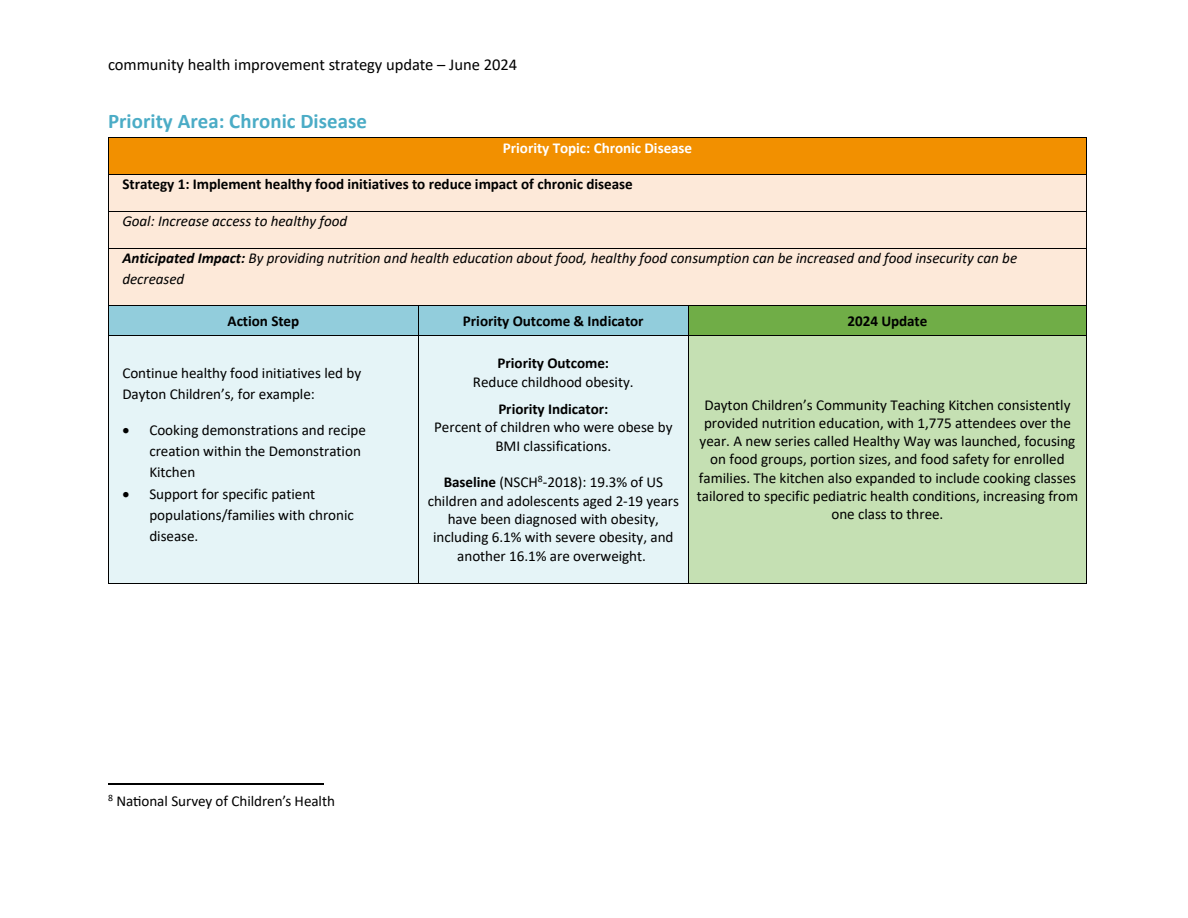
<style>
.page{position:relative;width:1188px;height:918px;background:#fff}
.page>*{position:absolute;margin:0;border:0;box-sizing:border-box;transform-origin:0 0}
.t1{font:700 20.85px "Calibri";color:#4bacc6}
.t2{font:16.5px "Calibri";color:#000}
.t3{font:15.15px/18.3px "Calibri";letter-spacing:-.005em;color:#000}
.t4{font:italic 15.15px/20.9px "Calibri";letter-spacing:-.005em;color:#000}
.t5{font:700 15.15px "Calibri";letter-spacing:-.005em;color:#000}
.t6{font:700 15.15px "Calibri";letter-spacing:-.005em;color:#fff}
.s1{font-weight:700}
</style>
<div class="page">
<div style="left:112px;top:138px;width:972px;height:36px;background:#f29000"></div>
<hr style="left:109px;top:138px;width:977px;height:1px;background:#000">
<hr style="left:108px;top:138px;width:1px;height:36px;background:#000">
<hr style="left:1086px;top:138px;width:1px;height:36px;background:#000">
<div style="left:112px;top:175px;width:972px;height:36px;background:#fde9d9"></div>
<hr style="left:109px;top:174px;width:977px;height:1px;background:#000">
<hr style="left:108px;top:175px;width:1px;height:36px;background:#000">
<hr style="left:1086px;top:175px;width:1px;height:36px;background:#000">
<div style="left:112px;top:212px;width:972px;height:36px;background:#fde9d9"></div>
<hr style="left:109px;top:211px;width:977px;height:1px;background:#000">
<hr style="left:108px;top:212px;width:1px;height:36px;background:#000">
<hr style="left:1086px;top:212px;width:1px;height:36px;background:#000">
<div style="left:112px;top:249px;width:972px;height:21px;background:#fde9d9"></div>
<div style="left:112px;top:270px;width:972px;height:36px;background:#fde9d9"></div>
<hr style="left:109px;top:248px;width:977px;height:1px;background:#000">
<hr style="left:108px;top:249px;width:1px;height:57px;background:#000">
<hr style="left:1086px;top:249px;width:1px;height:57px;background:#000">
<div style="left:109px;top:306px;width:309px;height:29px;background:#92cddc"></div>
<div style="left:419px;top:306px;width:269px;height:29px;background:#92cddc"></div>
<div style="left:689px;top:306px;width:397px;height:29px;background:#70ad47"></div>
<hr style="left:109px;top:306px;width:309px;height:1px;background:#000">
<hr style="left:419px;top:306px;width:269px;height:1px;background:#000">
<hr style="left:689px;top:306px;width:397px;height:1px;background:#000">
<div style="left:109px;top:336px;width:309px;height:247px;background:#e5f4f7"></div>
<div style="left:419px;top:336px;width:269px;height:247px;background:#e5f4f7"></div>
<div style="left:689px;top:336px;width:397px;height:247px;background:#c5e0b3"></div>
<svg style="left:108px;top:306px;width:1px;height:30px"></svg>
<hr style="left:109px;top:335px;width:309px;height:1px;background:#000">
<svg style="left:418px;top:306px;width:1px;height:30px"></svg>
<hr style="left:419px;top:335px;width:269px;height:1px;background:#000">
<svg style="left:688px;top:306px;width:1px;height:30px"></svg>
<hr style="left:689px;top:335px;width:397px;height:1px;background:#000">
<svg style="left:1086px;top:306px;width:1px;height:30px"></svg>
<hr style="left:108px;top:336px;width:1px;height:247px;background:#000">
<hr style="left:109px;top:583px;width:309px;height:1px;background:#000">
<hr style="left:418px;top:336px;width:1px;height:247px;background:#000">
<hr style="left:419px;top:583px;width:269px;height:1px;background:#000">
<hr style="left:688px;top:336px;width:1px;height:247px;background:#000">
<hr style="left:689px;top:583px;width:397px;height:1px;background:#000">
<hr style="left:1086px;top:336px;width:1px;height:247px;background:#000">
<hr style="left:108px;top:783px;width:216px;height:1px;background:#000">
<p class="t2" style="left:108px;top:54px;width:411px">community health improvement strategy update – June 2024</p>
<h1 class="t1" style="left:108px;top:108px;width:261px">Priority Area: Chronic Disease</h1>
<p class="t6" style="left:503px;top:138px;width:191px">Priority Topic: Chronic Disease</p>
<p class="t5" style="left:122px;top:175px;width:512px">Strategy 1: Implement healthy food initiatives to reduce impact of chronic disease</p>
<p class="t4" style="left:122px;top:210px;width:226px">Goal: Increase access to healthy food</p>
<p class="t4" style="left:122px;top:248px;width:896px"><span class="s1">Anticipated Impact:</span> By providing nutrition and health education about food, healthy food consumption can be increased and food insecurity can be decreased</p>
<p class="t5" style="left:228px;top:311px;width:73px">Action Step</p>
<p class="t5" style="left:463px;top:311px;width:182px">Priority Outcome &amp; Indicator</p>
<p class="t5" style="left:848px;top:311px;width:81px">2024 Update</p>
<p class="t3" style="left:122px;top:362px;width:240px;line-height:20.9px">Continue healthy food initiatives led by<br>Dayton Children’s, for example:</p>
<p class="t3" style="left:149px;top:420px;width:218px;line-height:21px;text-indent:-27px">• Cooking demonstrations and recipe creation within the Demonstration<br>Kitchen</p>
<p class="t3" style="left:149px;top:484px;width:206px;line-height:21px;text-indent:-27px">• Support for specific patient populations/families with chronic disease.</p>
<p class="t5" style="left:498px;top:354px;width:113px">Priority Outcome:</p>
<p class="t3" style="left:473px;top:372px;width:162px">Reduce childhood obesity.</p>
<p class="t5" style="left:498px;top:400px;width:112px">Priority Indicator:</p>
<p class="t3" style="left:434px;top:418px;width:240px;text-align:center">Percent of children who were obese by<br>BMI classifications.</p>
<p class="t3" style="left:428px;top:473px;width:253px;text-align:center"><span class="s1">Baseline</span> (NSCH<sup>8</sup>-2018): 19.3% of US children and adolescents aged 2-19 years have been diagnosed with obesity, including 6.1% with severe obesity, and another 16.1% are overweight.</p>
<p class="t3" style="left:697px;top:395px;width:383px;text-align:center">Dayton Children’s Community Teaching Kitchen consistently provided nutrition education, with 1,775 attendees over the year. A new series called Healthy Way was launched, focusing on food groups, portion sizes, and food safety for enrolled families. The kitchen also expanded to include cooking classes tailored to specific pediatric health conditions, increasing from one class to three.</p>
<p class="t3" style="left:108px;top:792px;width:229px"><sup>8</sup> Na[onal Survey of Children’s Health</p>
</div>
